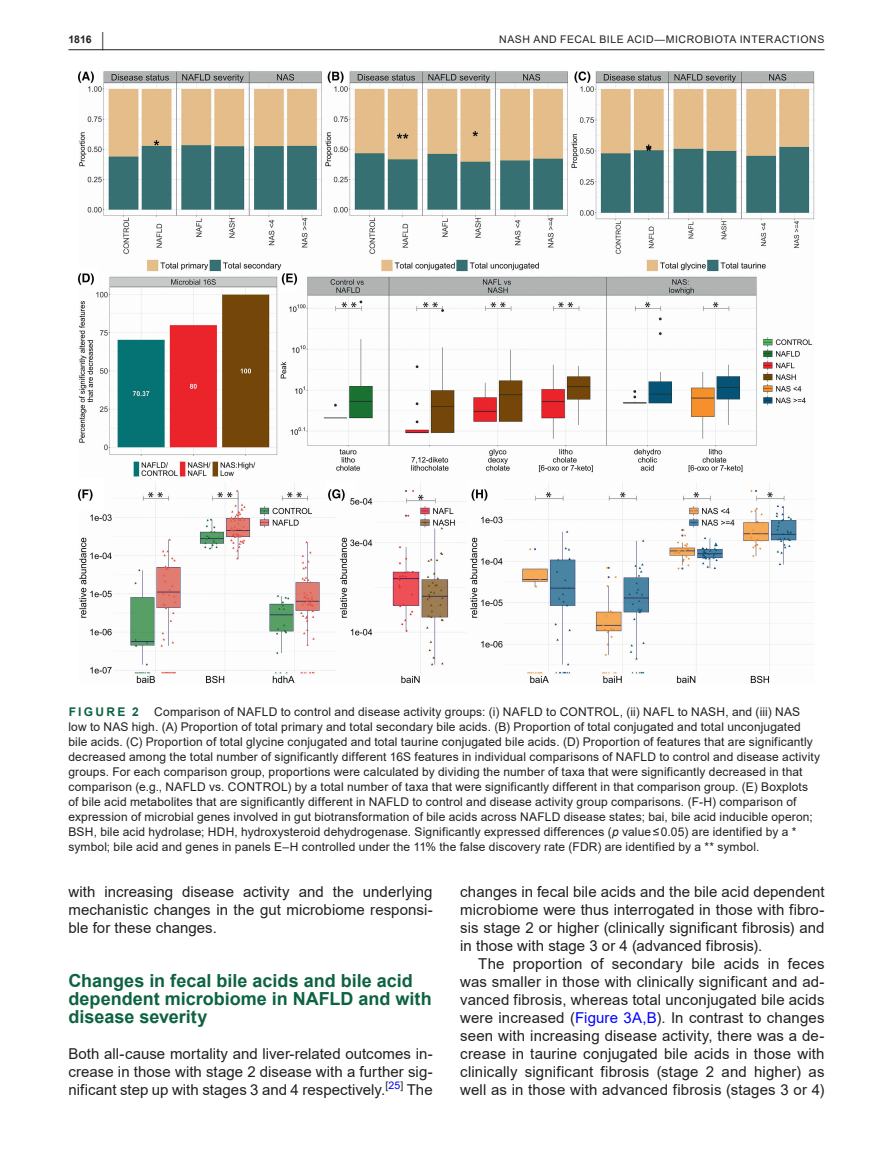
<style>
.page{position:relative;width:893px;height:1174px;background:#fff}
.page>*{position:absolute;margin:0;border:0;box-sizing:border-box;transform-origin:0 0}
.t1{font:700 18px/18px "Arial";color:#0d6341}
.t2{font:15px/18px "Arial";letter-spacing:.005em;color:#231f20;text-align:justify}
.t3{font:12px/15px "Arial";letter-spacing:.01em;color:#231f20}
.t4{font:700 12px "Arial";letter-spacing:.19em;color:#0d6341}
.t5{font:10.5px "Arial";letter-spacing:.055em;color:#231f20}
.t6{font:700 10.5px "Arial";color:#231f20}
.s1{font-size:19.5px}
.s2{font-style:italic}
.s3{color:#00f}
</style>
<div class="page">
<hr style="left:68px;top:49px;width:756px;height:1px;background:#231f20">
<img style="left:78px;top:71px;width:737px;height:613px">
<p class="t6" style="left:68px;top:32px;width:37px">1816 <span class="s1">|</span></p>
<p class="t5" style="left:499px;top:32px;width:327px">NASH AND FECAL BILE ACID—MICROBIOTA INTERACTIONS</p>
<p class="t3" style="left:68px;top:704px;width:753px;text-indent:86px">Comparison of NAFLD to control and disease activity groups: (i) NAFLD to CONTROL, (ii) NAFL to NASH, and (iii) NAS low to NAS high. (A) Proportion of total primary and total secondary bile acids. (B) Proportion of total conjugated and total unconjugated bile acids. (C) Proportion of total glycine conjugated and total taurine conjugated bile acids. (D) Proportion of features that are significantly decreased among the total number of significantly different 16S features in individual comparisons of NAFLD to control and disease activity groups. For each comparison group, proportions were calculated by dividing the number of taxa that were significantly decreased in that comparison (e.g., NAFLD vs. CONTROL) by a total number of taxa that were significantly different in that comparison group. (E) Boxplots of bile acid metabolites that are significantly different in NAFLD to control and disease activity group comparisons. (F-H) comparison of expression of microbial genes involved in gut biotransformation of bile acids across NAFLD disease states; bai, bile acid inducible operon; BSH, bile acid hydrolase; HDH, hydroxysteroid dehydrogenase. Significantly expressed differences (<span class="s2">p</span> value≤0.05) are identified by a * symbol; bile acid and genes in panels E–H controlled under the 11% the false discovery rate (FDR) are identified by a ** symbol.</p>
<p class="t4" style="left:69px;top:703px;width:72px">FIGURE 2</p>
<p class="t2" style="left:68px;top:883px;width:366px">with increasing disease activity and the underlying mechanistic changes in the gut microbiome responsi&shy;ble for these changes.</p>
<h1 class="t1" style="left:68px;top:972px;width:365px">Changes in fecal bile acids and bile acid dependent microbiome in NAFLD and with disease severity</h1>
<p class="t2" style="left:68px;top:1045px;width:366px">Both all-cause mortality and liver-related outcomes in&shy;crease in those with stage 2 disease with a further sig&shy;nificant step up with stages 3 and 4 respectively.<sup>[</sup><sup>25</sup><sup>]</sup> The</p>
<p class="t2" style="left:460px;top:883px;width:366px">changes in fecal bile acids and the bile acid dependent microbiome were thus interrogated in those with fibro&shy;sis stage 2 or higher (clinically significant fibrosis) and in those with stage 3 or 4 (advanced fibrosis).</p>
<p class="t2" style="left:460px;top:955px;width:366px;text-indent:18px">The proportion of secondary bile acids in feces was smaller in those with clinically significant and ad&shy;vanced fibrosis, whereas total unconjugated bile acids were increased (<span class="s3">Figure 3A,B</span>). In contrast to changes seen with increasing disease activity, there was a de&shy;crease in taurine conjugated bile acids in those with clinically significant fibrosis (stage 2 and higher) as well as in those with advanced fibrosis (stages 3 or 4)</p>
</div>
